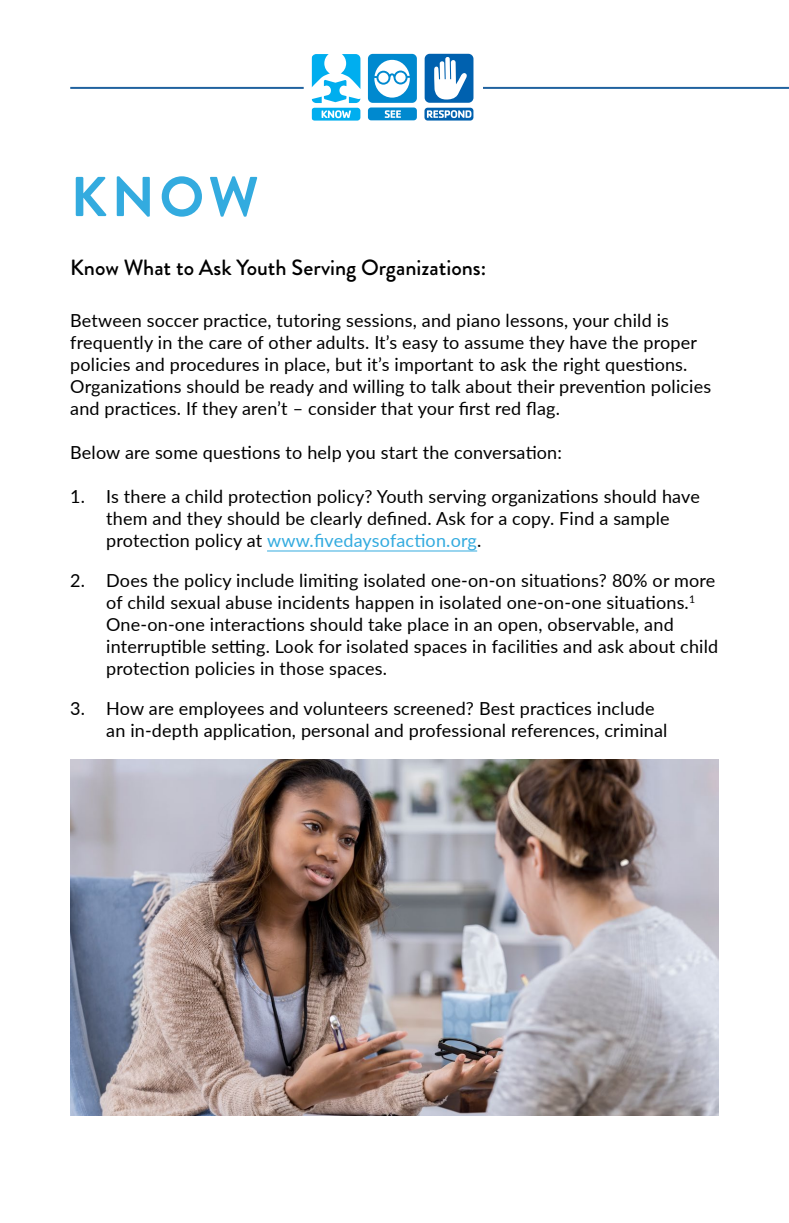
<style>
.page{position:relative;width:789px;height:1223px;background:#fff}
.page>*{position:absolute;margin:0;border:0;box-sizing:border-box;transform-origin:0 0}
.t1{font:700 56px "Brandon Grotesque";color:#33abdf}
.t2{font:500 22px "Brandon Grotesque";color:#000}
.t3{font:18px/22px "Lato";letter-spacing:.01em;color:#000}
.s1{color:#33abdf}
</style>
<div class="page">
<hr style="left:70px;top:87px;width:719px;height:2px;background:#20629f">
<svg style="left:360px;top:53px;width:114px;height:68px"></svg>
<svg style="left:368px;top:54px;width:49px;height:66px"></svg>
<svg style="left:313px;top:54px;width:47px;height:67px"></svg>
<svg style="left:424px;top:54px;width:49px;height:66px"></svg>
<hr style="left:267px;top:550px;width:210px;height:1px;background:#33abdf">
<img style="left:70px;top:759px;width:648px;height:356px">
<h1 class="t1" style="left:71px;top:158px;width:190px">KNOW</h1>
<p class="t2" style="left:70px;top:252px;width:418px">Know What to Ask Youth Serving Organizations:</p>
<p class="t3" style="left:70px;top:308px;width:642px">Between soccer practice, tutoring sessions, and piano lessons, your child is frequently in the care of other adults. It’s easy to assume they have the proper policies and procedures in place, but it’s important to ask the right questions.<br>Organizations should be ready and willing to talk about their prevention policies and practices. If they aren’t – consider that your first red flag.</p>
<p class="t3" style="left:70px;top:440px;width:493px">Below are some questions to help you start the conversation:</p>
<p class="t3" style="left:106px;top:484px;width:595px;text-indent:-36px">1. Is there a child protection policy? Youth serving organizations should have them and they should be clearly defined. Ask for a copy. Find a sample protection policy at <span class="s1">www.fivedaysofaction.org</span>.</p>
<p class="t3" style="left:106px;top:568px;width:614px;text-indent:-36px">2. Does the policy include limiting isolated one-on-on situations? 80% or more of child sexual abuse incidents happen in isolated one-on-one situations.<sup>1<br></sup>One-on-one interactions should take place in an open, observable, and interruptible setting. Look for isolated spaces in facilities and ask about child protection policies in those spaces.</p>
<p class="t3" style="left:106px;top:696px;width:563px;text-indent:-36px">3. How are employees and volunteers screened? Best practices include an in-depth application, personal and professional references, criminal</p>
</div>
